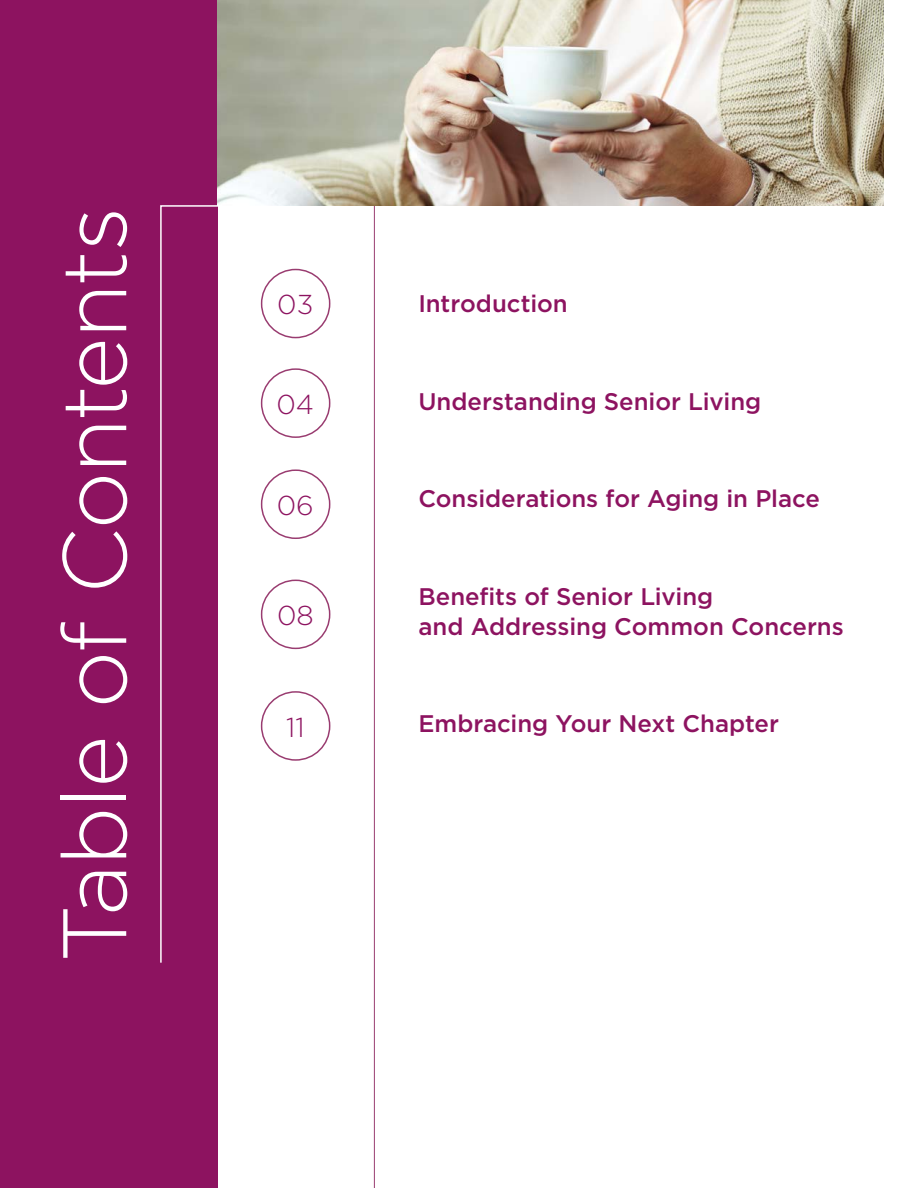
<style>
.page{position:relative;width:918px;height:1188px;background:#fff}
.page>*{position:absolute;margin:0;border:0;box-sizing:border-box;transform-origin:0 0}
.t1{font:300 90px "Gotham HTF";letter-spacing:-.025em;color:#fff}
.t2{font:300 27.3px "Gotham HTF";color:#8d1360}
.t3{font:500 24px "Gotham HTF";color:#8d1360}
</style>
<div class="page">
<hr style="left:374px;top:205px;width:1px;height:983px;background:#993c70">
<div style="left:0;top:0;width:217px;height:1188px;background:#8d1360"></div>
<svg style="left:160px;top:205px;width:57px;height:758px"></svg>
<div style="left:261px;top:269px;width:69px;height:69px;border:2px solid #993c70;border-radius:50%"></div>
<div style="left:261px;top:368px;width:69px;height:70px;border:2px solid #993c70;border-radius:50%"></div>
<div style="left:261px;top:469px;width:69px;height:70px;border:2px solid #993c70;border-radius:50%"></div>
<div style="left:261px;top:580px;width:69px;height:69px;border:2px solid #993c70;border-radius:50%"></div>
<div style="left:261px;top:691px;width:69px;height:70px;border:2px solid #993c70;border-radius:50%"></div>
<img style="left:217px;top:0;width:667px;height:205px">
<h1 class="t1" style="left:45px;top:963px;width:757px;rotate:-90deg">baT el of Contents</h1>
<p class="t2" style="left:277px;top:290px;width:38px">03</p>
<p class="t3" style="left:418px;top:290px;width:151px">Introduction</p>
<p class="t2" style="left:277px;top:390px;width:39px">04</p>
<p class="t3" style="left:418px;top:388px;width:344px">Understanding Senior Living</p>
<p class="t2" style="left:277px;top:491px;width:38px">06</p>
<p class="t3" style="left:418px;top:485px;width:403px">Considerations for Aging in Place</p>
<p class="t2" style="left:277px;top:601px;width:38px">08</p>
<p class="t3" style="left:418px;top:583px;width:297px">Benefits of Senior Living</p>
<p class="t3" style="left:418px;top:613px;width:427px">and Addressing Common Concerns</p>
<p class="t2" style="left:286px;top:712px;width:20px">11</p>
<p class="t3" style="left:418px;top:710px;width:362px">Embracing Your Next Chapter</p>
</div>
